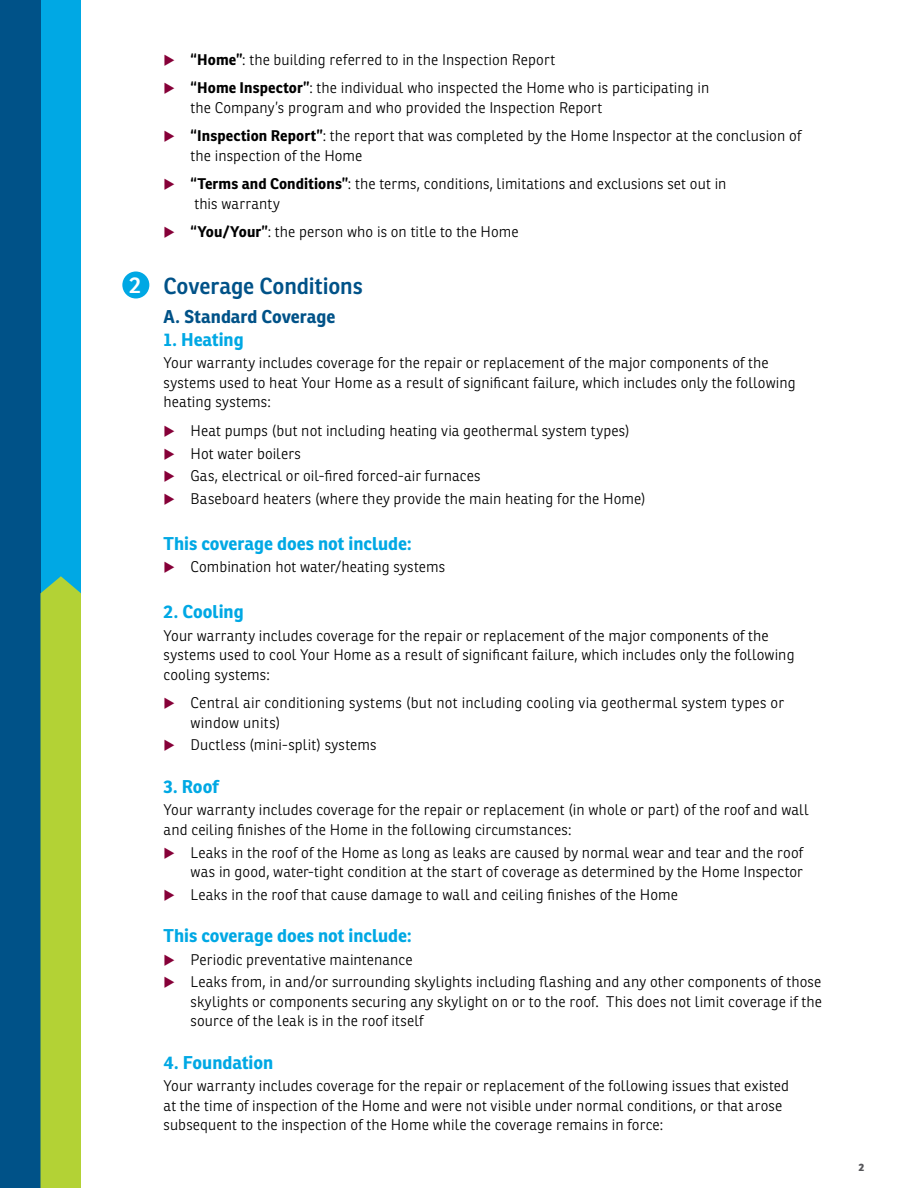
<style>
.page{position:relative;width:918px;height:1188px;background:#fff}
.page>*{position:absolute;margin:0;border:0;box-sizing:border-box;transform-origin:0 0}
.t1{font:600 22.5px "Ronnia";letter-spacing:-.005em;color:#005288}
.t2{font:600 22.5px "Ronnia";color:#fff}
.t3{font:700 18px "Ronnia";color:#00a8e4}
.t4{font:700 18px "Ronnia";color:#005288}
.t5{font:300 15px/19.5px "Ronnia";letter-spacing:.005em;color:#000}
.t6{font:800 10.5px "Ronnia";color:#56565a}
.s1{color:#860038}
.s2{font-weight:700}
</style>
<div class="page">
<div style="left:40px;top:0;width:41px;height:1188px;background:#00a8e4"></div>
<div style="left:0;top:0;width:40px;height:1188px;background:#005288"></div>
<div style="left:40px;top:576px;width:41px;height:612px;background:#b3d235"></div>
<div style="left:122px;top:272px;width:27px;height:26px;background:#00a8e4;border-radius:50%"></div>
<h1 class="t2" style="left:129px;top:271px;width:13px">2</h1>
<p class="t5" style="left:164px;top:50px;width:393px"><span class="s1">◆</span> <span class="s2">“Home”</span>: the building referred to in the Inspection Report</p>
<p class="t5" style="left:191px;top:78px;width:520px;text-indent:-27px"><span class="s1">◆</span> <span class="s2">“Home Inspector”</span>: the individual who inspected the Home who is participating in the Company’s program and who provided the Inspection Report</p>
<p class="t5" style="left:191px;top:126px;width:612px;text-indent:-27px"><span class="s1">◆</span> <span class="s2">“Inspection Report”</span>: the report that was completed by the Home Inspector at the conclusion of the inspection of the Home</p>
<p class="t5" style="left:194px;top:174px;width:534px;text-indent:-31px"><span class="s1">◆</span> <span class="s2">“Terms and Conditions”</span>: the terms, conditions, limitations and exclusions set out in this warranty</p>
<p class="t5" style="left:164px;top:222px;width:357px"><span class="s1">◆</span> <span class="s2">“You/Your”</span>: the person who is on title to the Home</p>
<h1 class="t1" style="left:164px;top:272px;width:201px">Coverage Conditions</h1>
<p class="t4" style="left:164px;top:305px;width:173px">A. Standard Coverage</p>
<p class="t3" style="left:164px;top:328px;width:82px">1. Heating</p>
<p class="t5" style="left:164px;top:353px;width:634px">Your warranty includes coverage for the repair or replacement of the major components of the systems used to heat Your Home as a result of significant failure, which includes only the following heating systems:</p>
<p class="t5" style="left:164px;top:421px;width:468px"><span class="s1">◆</span> Heat pumps (but not including heating via geothermal system types)</p>
<p class="t5" style="left:164px;top:444px;width:139px"><span class="s1">◆</span> Hot water boilers</p>
<p class="t5" style="left:164px;top:466px;width:318px"><span class="s1">◆</span> Gas, electrical or oil-fired forced-air furnaces</p>
<p class="t5" style="left:164px;top:489px;width:484px"><span class="s1">◆</span> Baseboard heaters (where they provide the main heating for the Home)</p>
<p class="t3" style="left:164px;top:532px;width:250px">This coverage does not include:</p>
<p class="t5" style="left:164px;top:557px;width:283px"><span class="s1">◆</span> Combination hot water/heating systems</p>
<p class="t3" style="left:164px;top:600px;width:82px">2. Cooling</p>
<p class="t5" style="left:164px;top:625px;width:632px">Your warranty includes coverage for the repair or replacement of the major components of the systems used to cool Your Home as a result of significant failure, which includes only the following cooling systems:</p>
<p class="t5" style="left:191px;top:693px;width:595px;text-indent:-27px"><span class="s1">◆</span> Central air conditioning systems (but not including cooling via geothermal system types or window units)</p>
<p class="t5" style="left:164px;top:735px;width:214px"><span class="s1">◆</span> Ductless (mini-split) systems</p>
<p class="t3" style="left:164px;top:775px;width:57px">3. Roof</p>
<p class="t5" style="left:164px;top:800px;width:647px">Your warranty includes coverage for the repair or replacement (in whole or part) of the roof and wall and ceiling finishes of the Home in the following circumstances:</p>
<p class="t5" style="left:164px;top:842px;width:641px;text-align:right"><span class="s1">◆</span> Leaks in the roof of the Home as long as leaks are caused by normal wear and tear and the roof was in good, water-tight condition at the start of coverage as determined by the Home Inspector</p>
<p class="t5" style="left:164px;top:885px;width:516px"><span class="s1">◆</span> Leaks in the roof that cause damage to wall and ceiling finishes of the Home</p>
<p class="t3" style="left:164px;top:924px;width:250px">This coverage does not include:</p>
<p class="t5" style="left:164px;top:950px;width:251px"><span class="s1">◆</span> Periodic preventative maintenance</p>
<p class="t5" style="left:191px;top:972px;width:633px;text-align:justify;text-indent:-27px"><span class="s1">◆</span> Leaks from, in and/or surrounding skylights including flashing and any other components of those skylights or components securing any skylight on or to the roof. This does not limit coverage if the source of the leak is in the roof itself</p>
<p class="t3" style="left:164px;top:1051px;width:111px">4. Foundation</p>
<p class="t5" style="left:164px;top:1076px;width:627px">Your warranty includes coverage for the repair or replacement of the following issues that existed at the time of inspection of the Home and were not visible under normal conditions, or that arose subsequent to the inspection of the Home while the coverage remains in force:</p>
<p class="t6" style="left:858px;top:1161px;width:7px">2</p>
</div>
